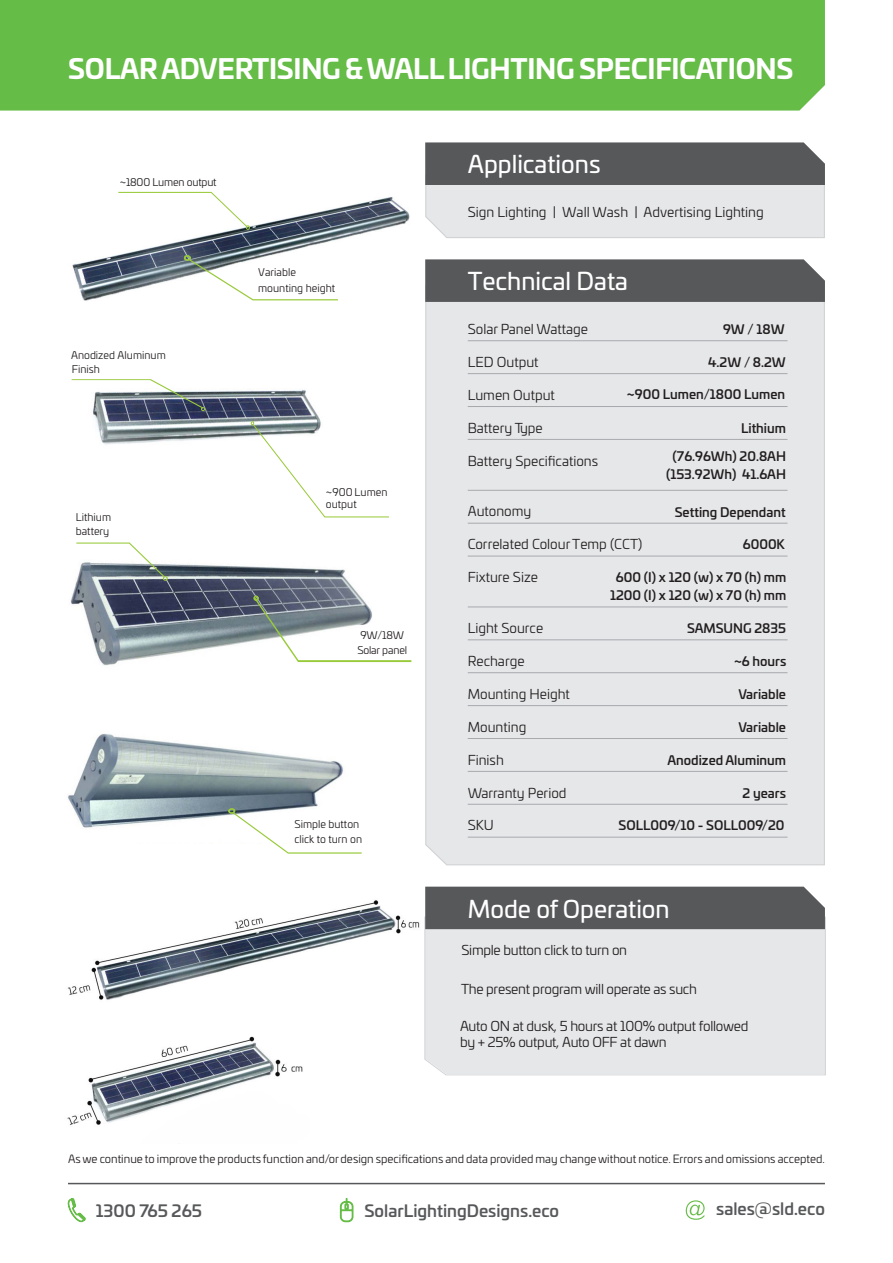
<style>
.page{position:relative;width:893px;height:1263px;background:#fff}
.page>*{position:absolute;margin:0;border:0;box-sizing:border-box;transform-origin:0 0}
.t1{font:700 27px "Univia Pro";letter-spacing:-.01em;color:#fff}
.t2{font:24px "Univia Pro";color:#fff}
.t3{font:500 16.5px "Univia Pro";color:#57585a}
.t4{font:13.5px "Univia Pro";color:#231f20}
.t5{font:13.5px/16.2px "Univia Pro";letter-spacing:-.02em;color:#231f20}
.t6{font:500 12.75px/18px "Univia Pro";color:#231f20;text-align:center}
.t7{font:11.25px "Univia Pro";color:#231f20}
.t8{font:10.5px/15.3px "Univia Pro";color:#231f20}
.t9{font:10.5px/15px "Univia Pro";letter-spacing:-.02em;color:#231f20}
.s1{font-style:inherit}
</style>
<div class="page">
<img style="left:72px;top:197px;width:338px;height:104px">
<img style="left:67px;top:733px;width:277px;height:95px">
<img style="left:70px;top:564px;width:289px;height:102px">
<img style="left:101px;top:390px;width:220px;height:55px">
<div style="left:0;top:0;width:825px;height:111px;background:#65bc46"></div>
<div style="left:425px;top:302px;width:400px;height:564px;background:#e6e7e9"></div>
<hr style="left:468px;top:340px;width:319px;height:1px;background:#a8a9ad">
<hr style="left:468px;top:373px;width:319px;height:1px;background:#a8a9ad">
<hr style="left:468px;top:406px;width:319px;height:1px;background:#a8a9ad">
<hr style="left:468px;top:439px;width:319px;height:1px;background:#a8a9ad">
<hr style="left:468px;top:490px;width:319px;height:1px;background:#a8a9ad">
<hr style="left:468px;top:523px;width:319px;height:1px;background:#a8a9ad">
<hr style="left:468px;top:556px;width:319px;height:1px;background:#a8a9ad">
<hr style="left:468px;top:607px;width:319px;height:1px;background:#a8a9ad">
<hr style="left:468px;top:639px;width:319px;height:1px;background:#a8a9ad">
<hr style="left:468px;top:672px;width:319px;height:1px;background:#a8a9ad">
<hr style="left:468px;top:705px;width:319px;height:1px;background:#a8a9ad">
<hr style="left:468px;top:738px;width:319px;height:1px;background:#a8a9ad">
<hr style="left:468px;top:771px;width:319px;height:1px;background:#a8a9ad">
<hr style="left:468px;top:804px;width:319px;height:1px;background:#a8a9ad">
<hr style="left:468px;top:837px;width:319px;height:1px;background:#a8a9ad">
<svg style="left:425px;top:142px;width:400px;height:96px;background:#a7a8aa"></svg>
<div style="left:425px;top:259px;width:400px;height:43px;background:#57585a"></div>
<svg style="left:340px;top:1198px;width:13px;height:24px"></svg>
<svg style="left:68px;top:1198px;width:18px;height:24px"></svg>
<svg style="left:686px;top:1200px;width:19px;height:20px"></svg>
<hr style="left:68px;top:1183px;width:757px;height:1px;background:#57585a">
<div style="left:424px;top:916px;width:402px;height:160px;background:#e6e7e9"></div>
<div style="left:425px;top:887px;width:400px;height:42px;background:#57585a"></div>
<svg style="left:75px;top:542px;width:93px;height:72px"></svg>
<svg style="left:232px;top:811px;width:130px;height:43px"></svg>
<div style="left:228px;top:808px;width:7px;height:6px;border:1px solid #99ca3b;border-radius:50%"></div>
<svg style="left:251px;top:421px;width:137px;height:96px"></svg>
<svg style="left:117px;top:191px;width:133px;height:39px"></svg>
<svg style="left:253px;top:595px;width:159px;height:68px"></svg>
<img style="left:67px;top:1036px;width:236px;height:89px">
<img style="left:68px;top:900px;width:352px;height:100px">
<svg style="left:188px;top:258px;width:151px;height:43px"></svg>
<div style="left:184px;top:255px;width:7px;height:6px;border:1px solid #99ca3b;border-radius:50%"></div>
<svg style="left:71px;top:379px;width:134px;height:60px"></svg>
<p class="t1" style="left:68px;top:47px;width:726px">SOLAR ADVERTISING &amp; WALL LIGHTING SPECIFICATIONS</p>
<p class="t9" style="left:120px;top:174px;width:98px">~1800 Lumen output</p>
<p class="t8" style="left:71px;top:347px;width:96px">Anodized Aluminum</p>
<p class="t8" style="left:72px;top:361px;width:30px">Finish</p>
<p class="t8" style="left:258px;top:264px;width:78px">Variable mounting height</p>
<p class="t8" style="left:76px;top:509px;width:37px">Lithium</p>
<p class="t8" style="left:76px;top:523px;width:35px">battery</p>
<p class="t8" style="left:326px;top:485px;width:63px;line-height:12.6px">~900 Lumen output</p>
<p class="t9" style="left:357px;top:627px;width:51px">9W/18W<br>Solar panel</p>
<p class="t8" style="left:294px;top:816px;width:69px">Simple button click to turn on</p>
<p class="t2" style="left:468px;top:146px;width:134px">Applications</p>
<p class="t4" style="left:468px;top:202px;width:298px">Sign <span class="s1">Lighting</span> | Wall Wash | Advertising <span class="s1">Lighting</span></p>
<p class="t2" style="left:468px;top:263px;width:162px">Technical Data</p>
<p class="t4" style="left:468px;top:319px;width:122px">Solar Panel Wattage</p>
<p class="t6" style="left:723px;top:320px;width:63px">9W / 18W</p>
<p class="t4" style="left:468px;top:352px;width:72px">LED Output</p>
<p class="t6" style="left:708px;top:353px;width:79px">4.2W / 8.2W</p>
<p class="t4" style="left:468px;top:385px;width:89px">Lumen Output</p>
<p class="t6" style="left:627px;top:384px;width:160px">~900 Lumen/1800 Lumen</p>
<p class="t4" style="left:468px;top:418px;width:77px">Battery Type</p>
<p class="t6" style="left:741px;top:418px;width:46px">Lithium</p>
<p class="t4" style="left:468px;top:451px;width:132px">Battery Specifications</p>
<p class="t6" style="left:666px;top:446px;width:121px">(76.96Wh) 20.8AH (153.92Wh) 41.6AH</p>
<p class="t4" style="left:468px;top:502px;width:65px">Autonomy</p>
<p class="t6" style="left:675px;top:502px;width:112px">Setting Dependant</p>
<p class="t4" style="left:468px;top:534px;width:176px">Correlated Colour Temp (CCT)</p>
<p class="t6" style="left:743px;top:535px;width:44px">6000K</p>
<p class="t4" style="left:468px;top:567px;width:72px">Fixture Size</p>
<p class="t6" style="left:610px;top:567px;width:178px">600 (I) x 120 (w) x 70 (h) mm<br>1200 (I) x 120 (w) x 70 (h) mm</p>
<p class="t4" style="left:468px;top:618px;width:77px">Light Source</p>
<p class="t6" style="left:687px;top:618px;width:101px">SAMSUNG 2835</p>
<p class="t4" style="left:468px;top:651px;width:58px">Recharge</p>
<p class="t6" style="left:734px;top:651px;width:54px">~6 hours</p>
<p class="t4" style="left:468px;top:684px;width:104px">Mounting Height</p>
<p class="t6" style="left:738px;top:684px;width:49px">Variable</p>
<p class="t6" style="left:738px;top:717px;width:49px">Variable</p>
<p class="t4" style="left:468px;top:750px;width:38px">Finish</p>
<p class="t6" style="left:667px;top:750px;width:120px">Anodized Aluminum</p>
<p class="t4" style="left:468px;top:783px;width:100px">Warranty Period</p>
<p class="t6" style="left:742px;top:783px;width:45px">2 years</p>
<p class="t4" style="left:468px;top:816px;width:28px">SKU</p>
<p class="t6" style="left:619px;top:816px;width:167px">SOLL009/10 - SOLL009/20</p>
<p class="t2" style="left:468px;top:890px;width:203px">Mode of Operation</p>
<p class="t5" style="left:461px;top:942px;width:167px">Simple button click to turn on</p>
<p class="t5" style="left:461px;top:980px;width:237px">The present program will operate as such</p>
<p class="t5" style="left:460px;top:1017px;width:290px">Auto ON at dusk, 5 hours at 100% output followed by + 25% output, Auto OFF at dawn</p>
<p class="t7" style="left:68px;top:1151px;width:758px">As we continue to improve the products function and/or design specifications and data provided may change without notice. Errors and omissions accepted.</p>
<p class="t3" style="left:96px;top:1198px;width:108px">1300 765 265</p>
<p class="t3" style="left:364px;top:1198px;width:196px">SolarLightingDesigns.eco</p>
<p class="t3" style="left:716px;top:1196px;width:110px">sales@sld.eco</p>
</div>
